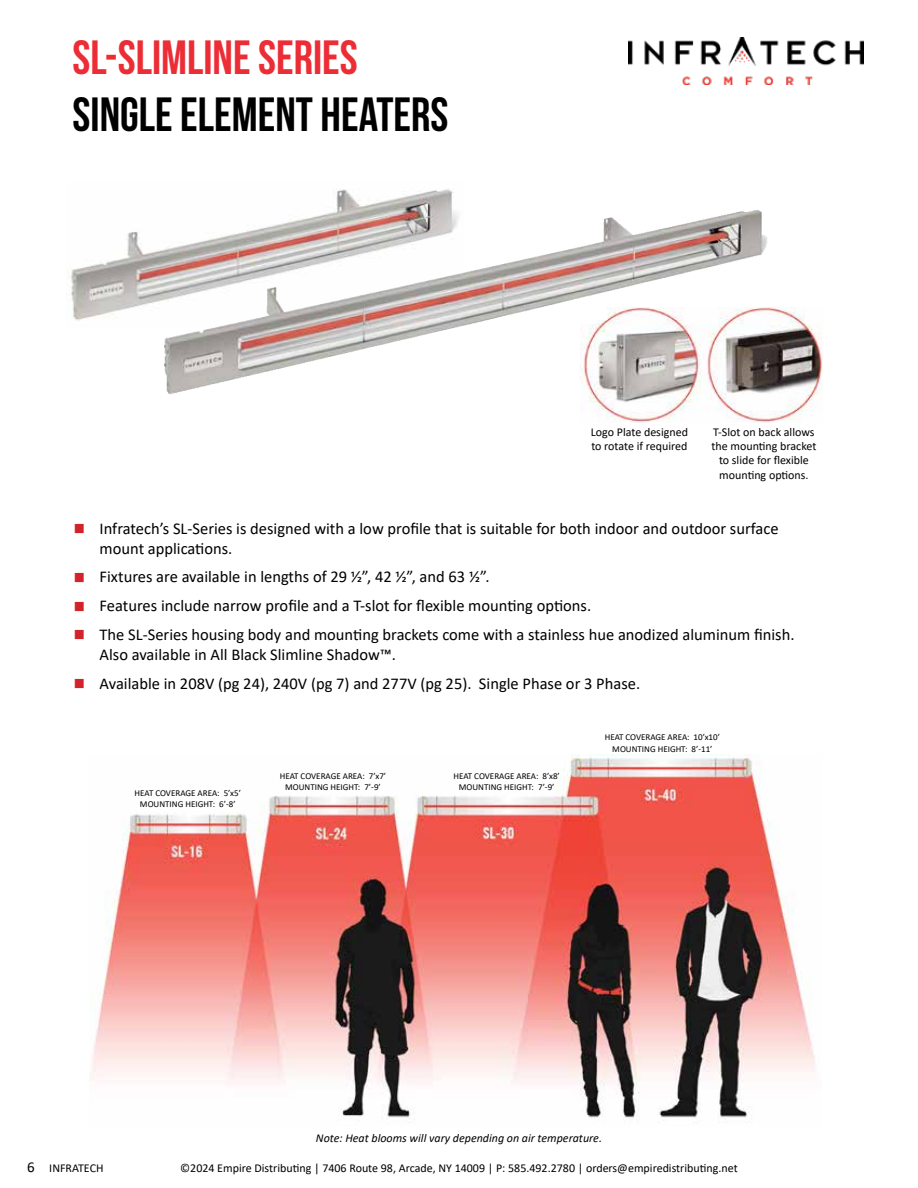
<style>
.page{position:relative;width:918px;height:1188px;background:#fff}
.page>*{position:absolute;margin:0;border:0;box-sizing:border-box;transform-origin:0 0}
.t1{font:48px "Bebas Neue";color:#000}
.t2{font:48px "Bebas Neue";color:#ec2d35}
.t3{font:16.5px/19.8px "Calibri";color:#000}
.t4{font:12px/14.4px "Calibri";color:#000}
.t5{font:italic 12px "Calibri";color:#000}
.t6{font:9px/11.2px "Calibri";color:#000;text-align:center}
.s1{font-size:39px;color:#d2232a}
.s2{font-size:15px}
</style>
<div class="page">
<img style="left:580px;top:308px;width:242px;height:114px">
<img style="left:70px;top:189px;width:394px;height:138px">
<img style="left:250px;top:210px;width:504px;height:110px">
<img style="left:90px;top:754px;width:725px;height:369px">
<img style="left:629px;top:37px;width:235px;height:47px">
<h1 class="t2" style="left:73px;top:31px;width:287px">SL-SLIMLINE SERIES</h1>
<h1 class="t1" style="left:73px;top:88px;width:377px">SINGLE ELEMENT HEATERS</h1>
<p class="t4" style="left:591px;top:424px;width:99px">Logo Plate designed to rotate if required</p>
<p class="t4" style="left:712px;top:424px;width:106px;text-align:center">T-Slot on back allows the mounting bracket to slide for flexible mounting options.</p>
<p class="t3" style="left:100px;top:518px;width:681px;text-indent:-27px"><span class="s1">▪</span> Infratech’s SL-Series is designed with a low profile that is suitable for both indoor and outdoor surface mount applications.</p>
<p class="t3" style="left:73px;top:567px;width:418px"><span class="s1">▪</span> Fixtures are available in lengths of 29 1/2”, 42 1/2”, and 63 1/2”.</p>
<p class="t3" style="left:73px;top:595px;width:520px"><span class="s1">▪</span> Features include narrow profile and a T-slot for flexible mounting options.</p>
<p class="t3" style="left:100px;top:624px;width:696px;text-indent:-27px"><span class="s1">▪</span> The SL-Series housing body and mounting brackets come with a stainless hue anodized aluminum finish.<br>Also available in All Black Slimline Shadow™.</p>
<p class="t3" style="left:73px;top:673px;width:569px"><span class="s1">▪</span> Available in 208V (pg 24), 240V (pg 7) and 277V (pg 25). Single Phase or 3 Phase.</p>
<p class="t6" style="left:135px;top:787px;width:108px">HEAT COVERAGE AREA: 5’x5’<br>MOUNTING HEIGHT: 6’-8’</p>
<p class="t6" style="left:280px;top:770px;width:108px">HEAT COVERAGE AREA: 7’x7’<br>MOUNTING HEIGHT: 7’-9’</p>
<p class="t6" style="left:453px;top:770px;width:108px">HEAT COVERAGE AREA: 8’x8’<br>MOUNTING HEIGHT: 7’-9’</p>
<p class="t6" style="left:605px;top:731px;width:117px">HEAT COVERAGE AREA: 10’x10’<br>MOUNTING HEIGHT: 8’-11’</p>
<p class="t5" style="left:316px;top:1129px;width:288px">Note: Heat blooms will vary depending on air temperature.</p>
<p class="t4" style="left:27px;top:1160px;width:78px"><span class="s2">6</span> INFRATECH</p>
<p class="t4" style="left:180px;top:1161px;width:559px">©2024 Empire Distributing | 7406 Route 98, Arcade, NY 14009 | P: 585.492.2780 | orders@empiredistributing.net</p>
</div>
